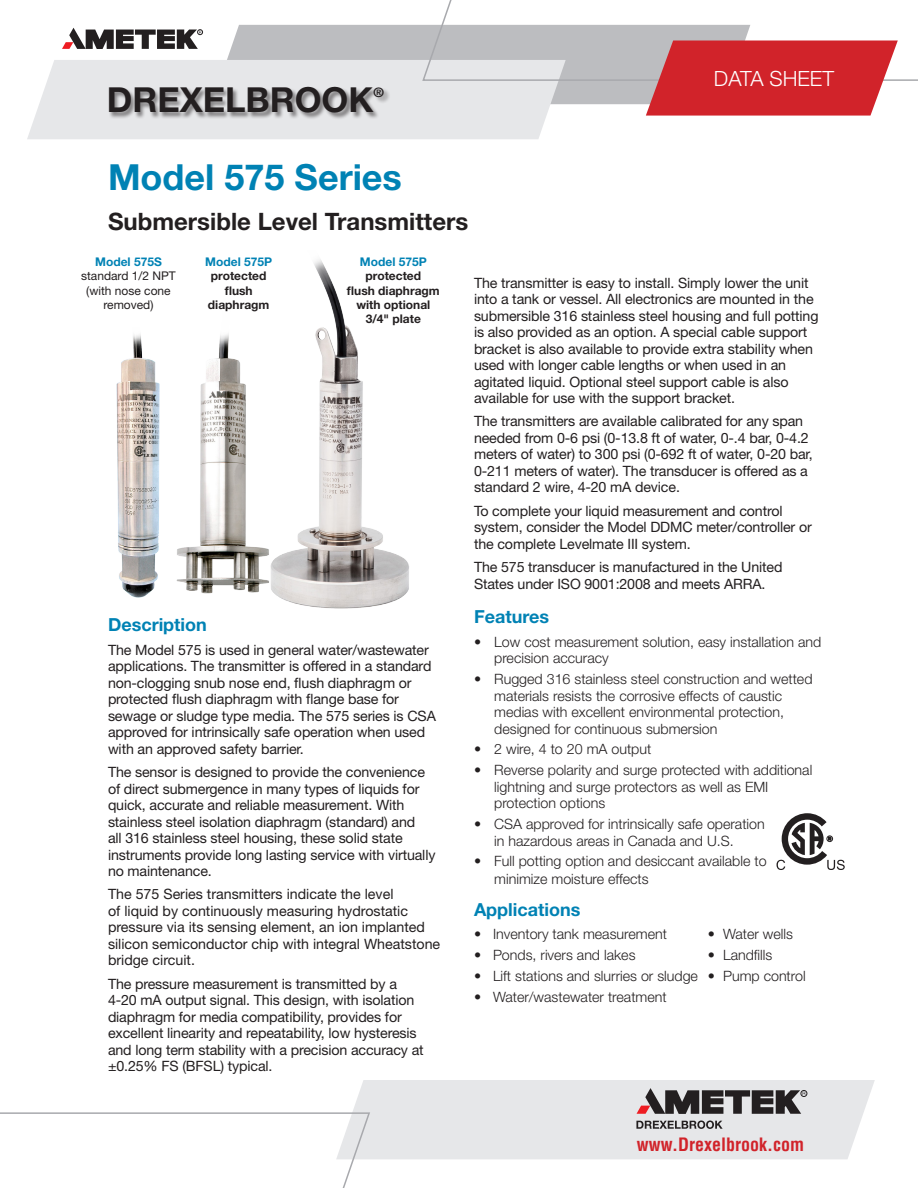
<style>
.page{position:relative;width:918px;height:1188px;background:#fff}
.page>*{position:absolute;margin:0;border:0;box-sizing:border-box;transform-origin:0 0}
.Major_Product_Name-G{font:700 36px "Helvetica Neue";color:#0082b4}
.t1{font:700 34.5px "Helvetica Neue";color:#231f20}
.Product_Description{font:700 24px "Helvetica Neue";color:#231f20}
.t2{font:300 21px "Helvetica Neue";color:#fff}
.Green_Subheads{font:700 18px "Helvetica Neue";color:#0082b4}
.t3{font:700 condensed 18px "Helvetica";color:#d1232a}
.Body_Text{font:14.25px/16.5px "Helvetica Neue";letter-spacing:-.01em;color:#231f20}
.Bulleted_Text{font:300 14.25px/16.5px "Helvetica Neue";color:#231f20}
.t4{font:700 13.05px "Helvetica Neue";color:#231f20}
.Back_Page_Product_Na{font:700 12px "Helvetica Neue";color:#231f20}
.Back_Page_Product_Na-2{font:12px/14.4px "Helvetica Neue";color:#231f20;text-align:center}
.Back_Page_Product_Na-3{font:700 12px "Helvetica Neue";color:#0082b4}
</style>
<div class="page">
<svg style="left:777px;top:813px;width:68px;height:57px"></svg>
<img style="left:116px;top:259px;width:293px;height:350px">
<svg style="left:27px;top:0;width:891px;height:139px"></svg>
<div style="left:109px;top:87px;width:281px;height:33px;background:#231f20;opacity:.5"></div>
<svg style="left:0;top:1080px;width:875px;height:108px"></svg>
<h2 class="t1" style="left:107px;top:79px;width:268px">DREXELBROOK</h2>
<p class="t4" style="left:373px;top:85px;width:12px">®</p>
<p class="Major_Product_Name-G" style="left:108px;top:155px;width:295px">Model 575 Series</p>
<p class="Product_Description" style="left:108px;top:207px;width:362px">Submersible Level Transmitters</p>
<h3 class="t2" style="left:714px;top:65px;width:122px">DATA SHEET</h3>
<p class="Back_Page_Product_Na-3" style="left:95px;top:254px;width:68px">Model 575S</p>
<p class="Back_Page_Product_Na-2" style="left:81px;top:269px;width:96px">standard 1/2 NPT</p>
<p class="Back_Page_Product_Na-2" style="left:86px;top:283px;width:86px">(with nose cone removed)</p>
<p class="Back_Page_Product_Na-3" style="left:205px;top:254px;width:68px">Model 575P</p>
<p class="Back_Page_Product_Na" style="left:211px;top:269px;width:57px">protected</p>
<p class="Back_Page_Product_Na" style="left:225px;top:283px;width:30px">flush</p>
<p class="Back_Page_Product_Na" style="left:208px;top:297px;width:63px">diaphragm</p>
<p class="Back_Page_Product_Na-3" style="left:360px;top:254px;width:68px">Model 575P</p>
<p class="Back_Page_Product_Na" style="left:366px;top:269px;width:57px">protected</p>
<p class="Back_Page_Product_Na" style="left:347px;top:283px;width:94px">flush diaphragm</p>
<p class="Back_Page_Product_Na" style="left:356px;top:297px;width:75px">with optional</p>
<p class="Back_Page_Product_Na" style="left:366px;top:312px;width:57px">3/4" plate</p>
<p class="Green_Subheads" style="left:108px;top:613px;width:100px">Description</p>
<p class="Body_Text" style="left:108px;top:641px;width:329px">The Model 575 is used in general water/wastewater applications. The transmitter is offered in a standard non-clogging snub nose end, flush diaphragm or protected flush diaphragm with flange base for sewage or sludge type media. The 575 series is CSA approved for intrinsically safe operation when used with an approved safety barrier.</p>
<p class="Body_Text" style="left:108px;top:763px;width:329px">The sensor is designed to provide the convenience of direct submergence in many types of liquids for quick, accurate and reliable measurement. With stainless steel isolation diaphragm (standard) and<br>all 316 stainless steel housing, these solid state instruments provide long lasting service with virtually no maintenance.</p>
<p class="Body_Text" style="left:108px;top:886px;width:334px">The 575 Series transmitters indicate the level<br>of liquid by continuously measuring hydrostatic pressure via its sensing element, an ion implanted silicon semiconductor chip with integral Wheatstone bridge circuit.</p>
<p class="Body_Text" style="left:108px;top:975px;width:317px">The pressure measurement is transmitted by a 4-20 mA output signal. This design, with isolation diaphragm for media compatibility, provides for excellent linearity and repeatability, low hysteresis and long term stability with a precision accuracy at ±0.25% FS (BFSL) typical.</p>
<p class="Body_Text" style="left:474px;top:274px;width:346px">The transmitter is easy to install. Simply lower the unit into a tank or vessel. All electronics are mounted in the submersible 316 stainless steel housing and full potting is also provided as an option. A special cable support bracket is also available to provide extra stability when used with longer cable lengths or when used in an agitated liquid. Optional steel support cable is also available for use with the support bracket.</p>
<p class="Body_Text" style="left:474px;top:413px;width:340px">The transmitters are available calibrated for any span needed from 0-6 psi (0-13.8 ft of water, 0-.4 bar, 0-4.2 meters of water) to 300 psi (0-692 ft of water, 0-20 bar, 0-211 meters of water). The transducer is offered as a standard 2 wire, 4-20 mA device.</p>
<p class="Body_Text" style="left:474px;top:502px;width:339px">To complete your liquid measurement and control system, consider the Model DDMC meter/controller or the complete Levelmate III system.</p>
<p class="Body_Text" style="left:474px;top:558px;width:310px;line-height:17.2px">The 575 transducer is manufactured in the United<br>States under ISO 9001:2008 and meets ARRA.</p>
<p class="Green_Subheads" style="left:474px;top:606px;width:77px">Features</p>
<p class="Bulleted_Text" style="left:494px;top:633px;width:329px;text-indent:-20px">• Low cost measurement solution, easy installation and precision accuracy</p>
<p class="Bulleted_Text" style="left:494px;top:670px;width:320px;text-indent:-20px">• Rugged 316 stainless steel construction and wetted materials resists the corrosive effects of caustic medias with excellent environmental protection, designed for continuous submersion</p>
<p class="Bulleted_Text" style="left:474px;top:741px;width:179px">• 2 wire, 4 to 20 mA output</p>
<p class="Bulleted_Text" style="left:494px;top:762px;width:320px;text-indent:-20px">• Reverse polarity and surge protected with additional lightning and surge protectors as well as EMI protection options</p>
<p class="Bulleted_Text" style="left:494px;top:815px;width:272px;text-indent:-20px">• CSA approved for intrinsically safe operation in hazardous areas in Canada and U.S.</p>
<p class="Bulleted_Text" style="left:494px;top:852px;width:274px;line-height:18px;text-indent:-20px">• Full potting option and desiccant available to minimize moisture effects</p>
<p class="Green_Subheads" style="left:474px;top:899px;width:108px">Applications</p>
<p class="Bulleted_Text" style="left:474px;top:926px;width:194px">• Inventory tank measurement</p>
<p class="Bulleted_Text" style="left:708px;top:926px;width:86px">• Water wells</p>
<p class="Bulleted_Text" style="left:474px;top:947px;width:163px">• Ponds, rivers and lakes</p>
<p class="Bulleted_Text" style="left:708px;top:947px;width:66px">• Landfills</p>
<p class="Bulleted_Text" style="left:474px;top:968px;width:333px">• Lift stations and slurries or sludge • Pump control</p>
<p class="Bulleted_Text" style="left:474px;top:988px;width:194px">• Water/wastewater treatment</p>
<p class="t3" style="left:637px;top:1134px;width:169px">www.Drexelbrook.com</p>
</div>
